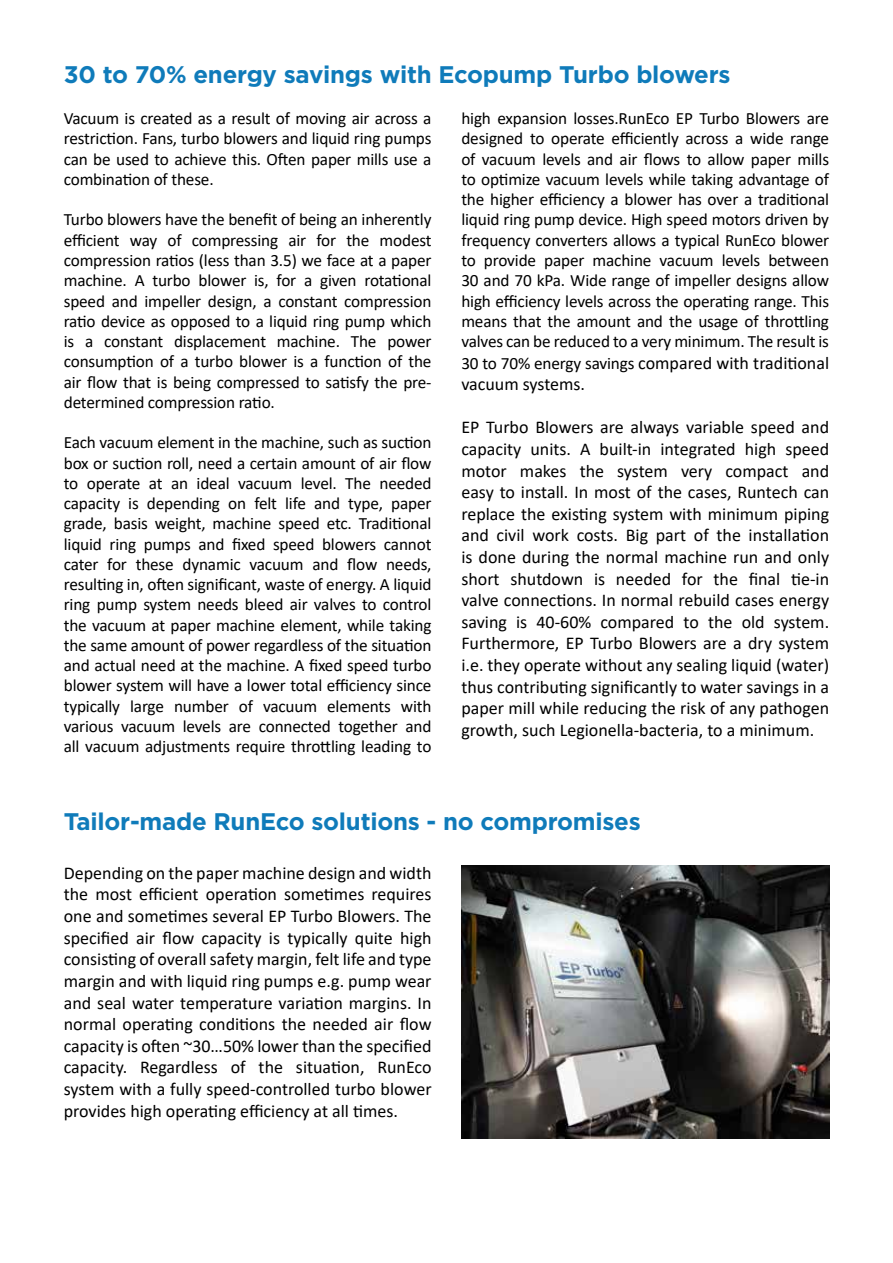
<style>
.page{position:relative;width:893px;height:1263px;background:#fff}
.page>*{position:absolute;margin:0;border:0;box-sizing:border-box;transform-origin:0 0}
.t1{font:700 24px "Gotham";letter-spacing:-.01em;color:#0f7bba}
.t2{font:18px/21.6px "Calibri";color:#000;text-align:justify}
.t3{font:17.25px/20.2px "Calibri";letter-spacing:-.01em;color:#000;text-align:justify}
.s1{font-size:17.25px}
</style>
<div class="page">
<img style="left:461px;top:865px;width:368px;height:273px">
<h1 class="t1" style="left:64px;top:59px;width:668px">30 to 70% energy savings with Ecopump Turbo blowers</h1>
<p class="t3" style="left:461px;top:108px;width:369px">high expansion losses.RunEco EP Turbo Blowers are designed to operate efficiently across a wide range of vacuum levels and air flows to allow paper mills to optimize vacuum levels while taking advantage of the higher efficiency a blower has over a traditional liquid ring pump device. High speed motors driven by frequency converters allows a typical RunEco blower to provide paper machine vacuum levels between 30 and 70 kPa. Wide range of impeller designs allow high efficiency levels across the operating range. This means that the amount and the usage of throttling valves can be reduced to a very minimum. The result is</p>
<p class="t2" style="left:461px;top:351px;width:369px"><span class="s1">30 to 70% energy savings</span> compared with traditional vacuum systems.</p>
<p class="t2" style="left:461px;top:416px;width:369px">EP Turbo Blowers are always variable speed and capacity units. A built-in integrated high speed motor makes the system very compact and easy to install. In most of the cases, Runtech can replace the existing system with minimum piping and civil work costs. Big part of the installation is done during the normal machine run and only short shutdown is needed for the final tie-in valve connections. In normal rebuild cases energy saving is 40-60% compared to the old system.<br>Furthermore, EP Turbo Blowers are a dry system i.e. they operate without any sealing liquid (water) thus contributing significantly to water savings in a paper mill while reducing the risk of any pathogen growth, such Legionella-bacteria, to a minimum.</p>
<p class="t3" style="left:64px;top:108px;width:369px">Vacuum is created as a result of moving air across a restriction. Fans, turbo blowers and liquid ring pumps can be used to achieve this. Often paper mills use a combination of these.</p>
<p class="t3" style="left:64px;top:209px;width:369px">Turbo blowers have the benefit of being an inherently efficient way of compressing air for the modest compression ratios (less than 3.5) we face at a paper machine. A turbo blower is, for a given rotational speed and impeller design, a constant compression ratio device as opposed to a liquid ring pump which is a constant displacement machine. The power consumption of a turbo blower is a function of the air flow that is being compressed to satisfy the pre&shy;determined compression ratio.</p>
<p class="t3" style="left:64px;top:432px;width:369px">Each vacuum element in the machine, such as suction box or suction roll, need a certain amount of air flow to operate at an ideal vacuum level. The needed capacity is depending on felt life and type, paper grade, basis weight, machine speed etc. Traditional liquid ring pumps and fixed speed blowers cannot cater for these dynamic vacuum and flow needs, resulting in, often significant, waste of energy. A liquid ring pump system needs bleed air valves to control the vacuum at paper machine element, while taking the same amount of power regardless of the situation and actual need at the machine. A fixed speed turbo blower system will have a lower total efficiency since typically large number of vacuum elements with various vacuum levels are connected together and all vacuum adjustments require throttling leading to</p>
<h1 class="t1" style="left:64px;top:805px;width:578px">Tailor-made RunEco solutions - no compromises</h1>
<p class="t2" style="left:64px;top:862px;width:369px">Depending on the paper machine design and width the most efficient operation sometimes requires one and sometimes several EP Turbo Blowers. The specified air flow capacity is typically quite high consisting of overall safety margin, felt life and type margin and with liquid ring pumps e.g. pump wear and seal water temperature variation margins. In normal operating conditions the needed air flow capacity is often ~30…50% lower than the specified capacity. Regardless of the situation, RunEco system with a fully speed-controlled turbo blower provides high operating efficiency at all times.</p>
</div>
